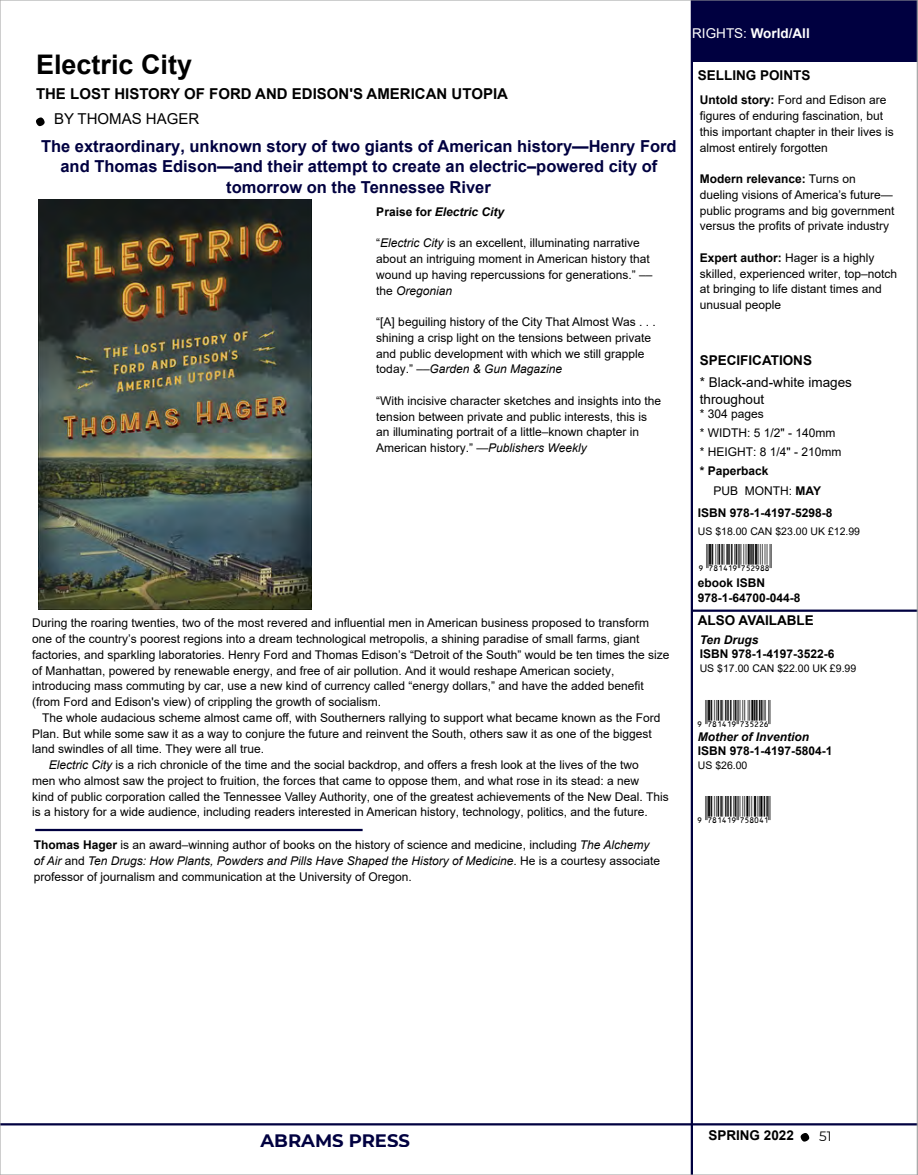
<style>
.page{position:relative;width:918px;height:1175px;background:#fff}
.page>*{position:absolute;margin:0;border:0;box-sizing:border-box;transform-origin:0 0}
.t1{font:27px "UPC Half";color:#000}
.t2{font:700 27px "Arial";color:#000}
.t3{font:700 18px "Montserrat";color:#000040}
.t4{font:700 16.5px/20.2px "Arial";color:#000040;text-align:center}
.t5{font:700 15px/24.6px "Arial";color:#000}
.t6{font:13.5px/22.2px "Arial";color:#000}
.t7{font:700 13.5px "Arial";color:#000}
.t8{font:700 13.5px "Arial";color:#fff}
.t9{font:13.5px "Montserrat";color:#000}
.t10{font:12px/15.8px "Arial";color:#000}
.t11{font:700 12px/14.7px "Arial";color:#000}
.t12{font:italic 700 12px "Arial";color:#000}
.t13{font:10.5px "Arial";color:#000}
.s1{font-weight:400}
.s2{font-style:normal}
.s3{font-style:italic}
.s4{font-weight:700}
</style>
<div class="page">
<div style="left:801px;top:1133px;width:7px;height:7px;background:#000;border-radius:3px"></div>
<div style="left:801px;top:1132px;width:8px;height:9px;border:2px solid #000;border-radius:3px"></div>
<hr style="left:0;top:1123px;width:918px;height:2px;background:#000040">
<hr style="left:691px;top:0;width:2px;height:1174px;background:#000040">
<hr style="left:35px;top:829px;width:328px;height:2px;background:#000040">
<img style="left:38px;top:200px;width:273px;height:409px">
<hr style="left:692px;top:609px;width:226px;height:3px;background:#000040">
<div style="left:692px;top:0;width:226px;height:62px;background:#000040"></div>
<div style="left:37px;top:118px;width:7px;height:7px;background:#000;border-radius:3px"></div>
<div style="left:36px;top:117px;width:9px;height:9px;border:2px solid #000;border-radius:3px"></div>
<hr style="left:0;top:0;width:1px;height:1174px;background:#9d9e9e">
<hr style="left:917px;top:0;width:1px;height:1174px;background:#9d9e9e">
<hr style="left:0;top:0;width:918px;height:1px;background:#9d9e9e">
<hr style="left:0;top:1174px;width:918px;height:1px;background:#9d9e9e">
<p class="t2" style="left:36px;top:45px;width:158px">Electric City</p>
<p class="t5" style="left:54px;top:82px;width:456px;text-indent:-18px">THE LOST HISTORY OF FORD AND EDISON'S AMERICAN UTOPIA<br><span class="s1">BY THOMAS HAGER</span></p>
<p class="t4" style="left:41px;top:136px;width:637px">The extraordinary, unknown story of two giants of American history—Henry Ford and Thomas Edison—and their attempt to create an electric–powered city of tomorrow on the Tennessee River</p>
<p class="t12" style="left:376px;top:204px;width:129px"><span class="s2">Praise for</span> Electric City</p>
<p class="t10" style="left:376px;top:235px;width:278px">“<span class="s3">Electric City</span> is an excellent, illuminating narrative about an intriguing moment in American history that wound up having repercussions for generations.” –– the <span class="s3">Oregonian</span></p>
<p class="t10" style="left:376px;top:314px;width:281px">“[A] beguiling history of the City That Almost Was . . . shining a crisp light on the tensions between private and public development with which we still grapple today.” ––<span class="s3">Garden &amp; Gun Magazine</span></p>
<p class="t10" style="left:376px;top:393px;width:286px">“With incisive character sketches and insights into the tension between private and public interests, this is an illuminating portrait of a little–known chapter in American history.” —<span class="s3">Publishers Weekly</span></p>
<p class="t10" style="left:32px;top:615px;width:618px">During the roaring twenties, two of the most revered and influential men in American business proposed to transform</p>
<p class="t10" style="left:32px;top:631px;width:609px">one of the country’s poorest regions into a dream technological metropolis, a shining paradise of small farms, giant</p>
<p class="t10" style="left:32px;top:646px;width:639px">factories, and sparkling laboratories. Henry Ford and Thomas Edison’s “Detroit of the South” would be ten times the size</p>
<p class="t10" style="left:32px;top:662px;width:584px">of Manhattan, powered by renewable energy, and free of air pollution. And it would reshape American society,</p>
<p class="t10" style="left:32px;top:678px;width:613px">introducing mass commuting by car, use a new kind of currency called “energy dollars,” and have the added benefit</p>
<p class="t10" style="left:32px;top:694px;width:351px">(from Ford and Edison's view) of crippling the growth of socialism.</p>
<p class="t10" style="left:42px;top:709px;width:620px">The whole audacious scheme almost came off, with Southerners rallying to support what became known as the Ford</p>
<p class="t10" style="left:32px;top:725px;width:621px">Plan. But while some saw it as a way to conjure the future and reinvent the South, others saw it as one of the biggest</p>
<p class="t10" style="left:32px;top:741px;width:234px">land swindles of all time. They were all true.</p>
<p class="t10" style="left:49px;top:757px;width:591px"><span class="s3">Electric City</span> is a rich chronicle of the time and the social backdrop, and offers a fresh look at the lives of the two</p>
<p class="t10" style="left:32px;top:772px;width:608px">men who almost saw the project to fruition, the forces that came to oppose them, and what rose in its stead: a new</p>
<p class="t10" style="left:32px;top:788px;width:638px">kind of public corporation called the Tennessee Valley Authority, one of the greatest achievements of the New Deal. This</p>
<p class="t10" style="left:32px;top:804px;width:617px">is a history for a wide audience, including readers interested in American history, technology, politics, and the future.</p>
<p class="t10" style="left:34px;top:836px;width:628px"><span class="s4">Thomas Hager</span> is an award–winning author of books on the history of science and medicine, including <span class="s3">The Alchemy of Air</span> and <span class="s3">Ten Drugs: How Plants, Powders and Pills Have Shaped the History of Medicine</span>. He is a courtesy associate professor of journalism and communication at the University of Oregon.</p>
<p class="t8" style="left:692px;top:23px;width:119px"><span class="s1">RIGHTS:</span> World/All</p>
<p class="t7" style="left:698px;top:66px;width:114px">SELLING POINTS</p>
<p class="t10" style="left:700px;top:92px;width:196px"><span class="s4">Untold story:</span> Ford and Edison are figures of enduring fascination, but this important chapter in their lives is almost entirely forgotten</p>
<p class="t10" style="left:700px;top:171px;width:196px"><span class="s4">Modern relevance:</span> Turns on dueling visions of America’s future— public programs and big government versus the profits of private industry</p>
<p class="t10" style="left:700px;top:250px;width:199px"><span class="s4">Expert author:</span> Hager is a highly skilled, experienced writer, top–notch at bringing to life distant times and unusual people</p>
<p class="t6" style="left:700px;top:349px;width:154px"><span class="s4">SPECIFICATIONS<br></span>* Black-and-white images</p>
<p class="t6" style="left:700px;top:388px;width:66px">throughout</p>
<p class="t10" style="left:700px;top:405px;width:143px;line-height:18.8px">* 304 pages<br>* WIDTH: 5 1/2" - 140mm * HEIGHT: 8 1/4" - 210mm <span class="s4">* Paperback</span></p>
<p class="t11" style="left:698px;top:479px;width:136px;line-height:22.2px;text-align:center"><span class="s1">PUB MONTH:</span> MAY<br>ISBN 978-1-4197-5298-8</p>
<p class="t13" style="left:698px;top:524px;width:164px">US $18.00 CAN $23.00 UK £12.99</p>
<p class="t1" style="left:699px;top:546px;width:79px">ËxHSLELJy752988z</p>
<p class="t11" style="left:698px;top:574px;width:104px;line-height:15.8px">ebook ISBN<br>978-1-64700-044-8</p>
<p class="t7" style="left:698px;top:611px;width:118px">ALSO AVAILABLE</p>
<p class="t11" style="left:700px;top:632px;width:136px"><span class="s3">Ten Drugs<br></span>ISBN 978-1-4197-3522-6</p>
<p class="t13" style="left:700px;top:661px;width:158px">US $17.00 CAN $22.00 UK £9.99</p>
<p class="t1" style="left:698px;top:702px;width:79px">ËxHSLELJy735226z</p>
<p class="t11" style="left:698px;top:729px;width:136px"><span class="s3">Mother of Invention<br></span>ISBN 978-1-4197-5804-1</p>
<p class="t13" style="left:698px;top:758px;width:51px">US $26.00</p>
<p class="t1" style="left:698px;top:798px;width:79px">ËxHSLELJy758041z</p>
<p class="t3" style="left:260px;top:1127px;width:151px">ABRAMS PRESS</p>
<p class="t7" style="left:708px;top:1125px;width:87px">SPRING 2022</p>
<p class="t9" style="left:819px;top:1126px;width:14px">51</p>
</div>
